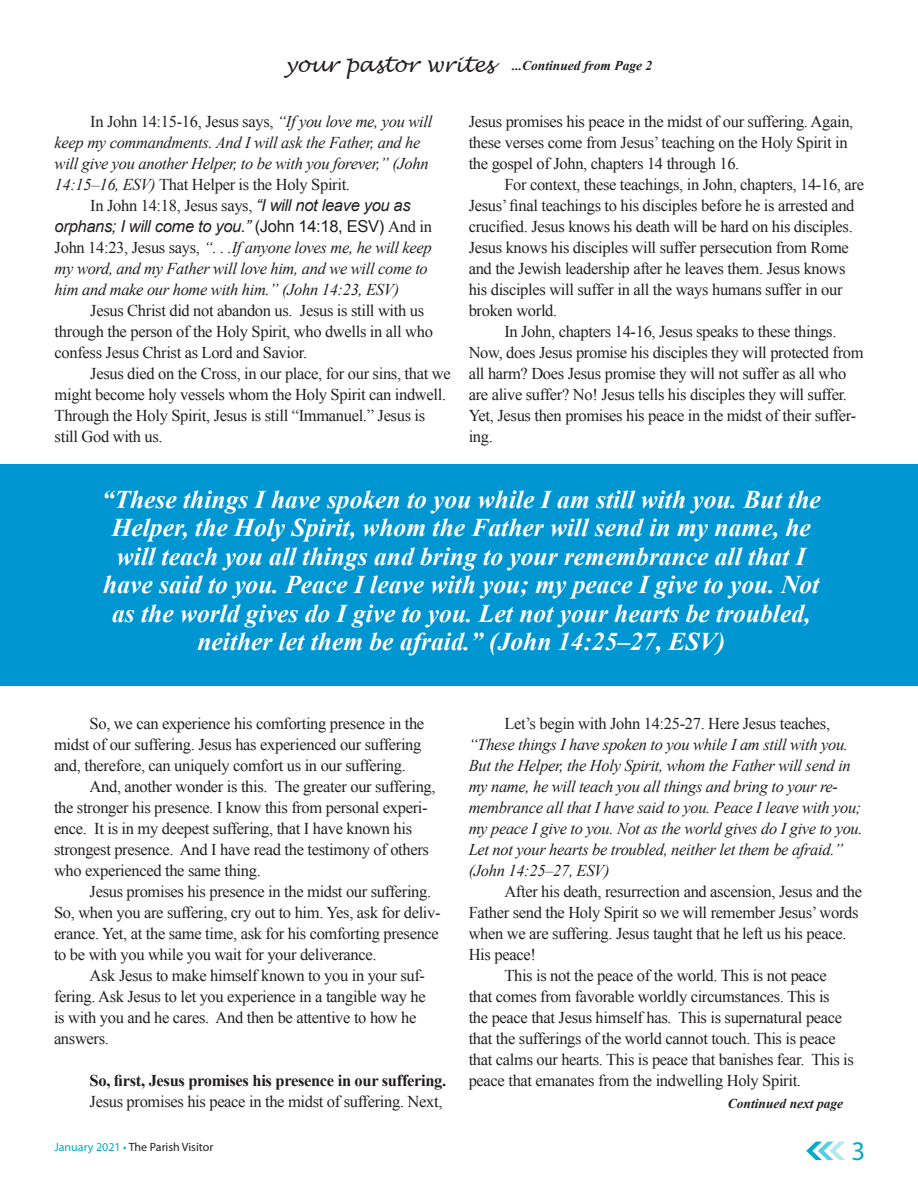
<style>
.page{position:relative;width:918px;height:1188px;background:#fff}
.page>*{position:absolute;margin:0;border:0;box-sizing:border-box;transform-origin:0 0}
.t1{font:27px "Myriad Pro";color:#00acc8}
.t2{font:italic 700 25.5px/28.5px "Times New Roman";color:#fff;text-align:center}
.t3{font:italic 21px "Lucida Handwriting";color:#231f20}
.t4{font:16.5px/21px "Times New Roman";letter-spacing:-.02em;color:#231f20}
.t5{font:italic 16.5px/21px "Times New Roman";letter-spacing:-.02em;color:#231f20}
.t6{font:700 16.5px "Times New Roman";letter-spacing:-.02em;color:#231f20}
.t7{font:italic 700 13.5px "Times New Roman";color:#231f20}
.t8{font:12px "Myriad Pro";color:#231f20}
.s1{font-style:normal}
.s2{font-family:"Arial"}
.s3{font-family:"Arial";font-style:normal}
.s4{color:#00acc8}
</style>
<div class="page">
<svg style="left:806px;top:1142px;width:39px;height:18px"></svg>
<div style="left:0;top:464px;width:918px;height:221px;background:#0096d1"></div>
<p class="t3" style="left:284px;top:52px;width:211px">your pastor writes</p>
<p class="t7" style="left:512px;top:56px;width:142px">...Continued from Page 2</p>
<p class="t5" style="left:55px;top:110px;width:379px;text-indent:36px"><span class="s1">In John 14:15-16, Jesus says,</span> “If you love me, you will keep my commandments. And I will ask the Father, and he will give you another Helper, to be with you forever,” (John 14:15–16, ESV) <span class="s1">That Helper is the Holy Spirit.</span></p>
<p class="t5" style="left:55px;top:194px;width:379px;text-indent:36px"><span class="s1">In John 14:18, Jesus says,</span> <span class="s2">“I will not leave you as orphans; I will come to you.”</span> <span class="s3">(John 14:18, ESV)</span> <span class="s1">And in John 14:23, Jesus says,</span> “. . .If anyone loves me, he will keep my word, and my Father will love him, and we will come to him and make our home with him.” (John 14:23, ESV)</p>
<p class="t4" style="left:55px;top:299px;width:380px;text-indent:36px">Jesus Christ did not abandon us. Jesus is still with us through the person of the Holy Spirit, who dwells in all who confess Jesus Christ as Lord and Savior.</p>
<p class="t4" style="left:55px;top:362px;width:398px;text-indent:36px">Jesus died on the Cross, in our place, for our sins, that we might become holy vessels whom the Holy Spirit can indwell.<br>Through the Holy Spirit, Jesus is still “Immanuel.” Jesus is still God with us.</p>
<p class="t4" style="left:469px;top:110px;width:386px">Jesus promises his peace in the midst of our suffering. Again, these verses come from Jesus’ teaching on the Holy Spirit in the gospel of John, chapters 14 through 16.</p>
<p class="t4" style="left:469px;top:173px;width:397px;text-indent:36px">For context, these teachings, in John, chapters, 14-16, are Jesus’ final teachings to his disciples before he is arrested and crucified. Jesus knows his death will be hard on his disciples.<br>Jesus knows his disciples will suffer persecution from Rome and the Jewish leadership after he leaves them. Jesus knows his disciples will suffer in all the ways humans suffer in our broken world.</p>
<p class="t4" style="left:469px;top:320px;width:396px;text-indent:36px">In John, chapters 14-16, Jesus speaks to these things.<br>Now, does Jesus promise his disciples they will protected from all harm? Does Jesus promise they will not suffer as all who are alive suffer? No! Jesus tells his disciples they will suffer.<br>Yet, Jesus then promises his peace in the midst of their suffer&shy;ing.</p>
<p class="t2" style="left:102px;top:484px;width:721px">“These things I have spoken to you while I am still with you. But the Helper, the Holy Spirit, whom the Father will send in my name, he will teach you all things and bring to your remembrance all that I have said to you. Peace I leave with you; my peace I give to you. Not as the world gives do I give to you. Let not your hearts be troubled, neither let them be afraid.” (John 14:25–27, ESV)</p>
<p class="t4" style="left:54px;top:712px;width:372px;text-indent:36px">So, we can experience his comforting presence in the midst of our suffering. Jesus has experienced our suffering and, therefore, can uniquely comfort us in our suffering.</p>
<p class="t4" style="left:54px;top:775px;width:383px;text-indent:36px">And, another wonder is this. The greater our suffering, the stronger his presence. I know this from personal experi&shy;ence. It is in my deepest suffering, that I have known his strongest presence. And I have read the testimony of others who experienced the same thing.</p>
<p class="t4" style="left:54px;top:880px;width:388px;text-indent:36px">Jesus promises his presence in the midst our suffering.<br>So, when you are suffering, cry out to him. Yes, ask for deliv&shy;erance. Yet, at the same time, ask for his comforting presence to be with you while you wait for your deliverance.</p>
<p class="t4" style="left:54px;top:964px;width:373px;text-indent:36px">Ask Jesus to make himself known to you in your suf&shy;fering. Ask Jesus to let you experience in a tangible way he is with you and he cares. And then be attentive to how he answers.</p>
<p class="t6" style="left:90px;top:1069px;width:358px">So, first, Jesus promises his presence in our suffering.</p>
<p class="t4" style="left:90px;top:1090px;width:354px">Jesus promises his peace in the midst of suffering. Next,</p>
<p class="t5" style="left:469px;top:712px;width:395px;text-indent:36px"><span class="s1">Let’s begin with John 14:25-27. Here Jesus teaches, </span>“These things I have spoken to you while I am still with you.<br>But the Helper, the Holy Spirit, whom the Father will send in my name, he will teach you all things and bring to your re&shy;membrance all that I have said to you. Peace I leave with you; my peace I give to you. Not as the world gives do I give to you.<br>Let not your hearts be troubled, neither let them be afraid.” (John 14:25–27, ESV)</p>
<p class="t4" style="left:469px;top:880px;width:395px;text-indent:36px">After his death, resurrection and ascension, Jesus and the Father send the Holy Spirit so we will remember Jesus’ words when we are suffering. Jesus taught that he left us his peace.<br>His peace!</p>
<p class="t4" style="left:469px;top:964px;width:387px;text-indent:36px">This is not the peace of the world. This is not peace that comes from favorable worldly circumstances. This is<br>the peace that Jesus himself has. This is supernatural peace that the sufferings of the world cannot touch. This is peace that calms our hearts. This is peace that banishes fear. This is peace that emanates from the indwelling Holy Spirit.</p>
<p class="t7" style="left:728px;top:1094px;width:117px">Continued next page</p>
<p class="t8" style="left:54px;top:1139px;width:160px"><span class="s4">January 2021 •</span> The Parish Visitor</p>
<h1 class="t1" style="left:851px;top:1134px;width:15px">3</h1>
</div>
